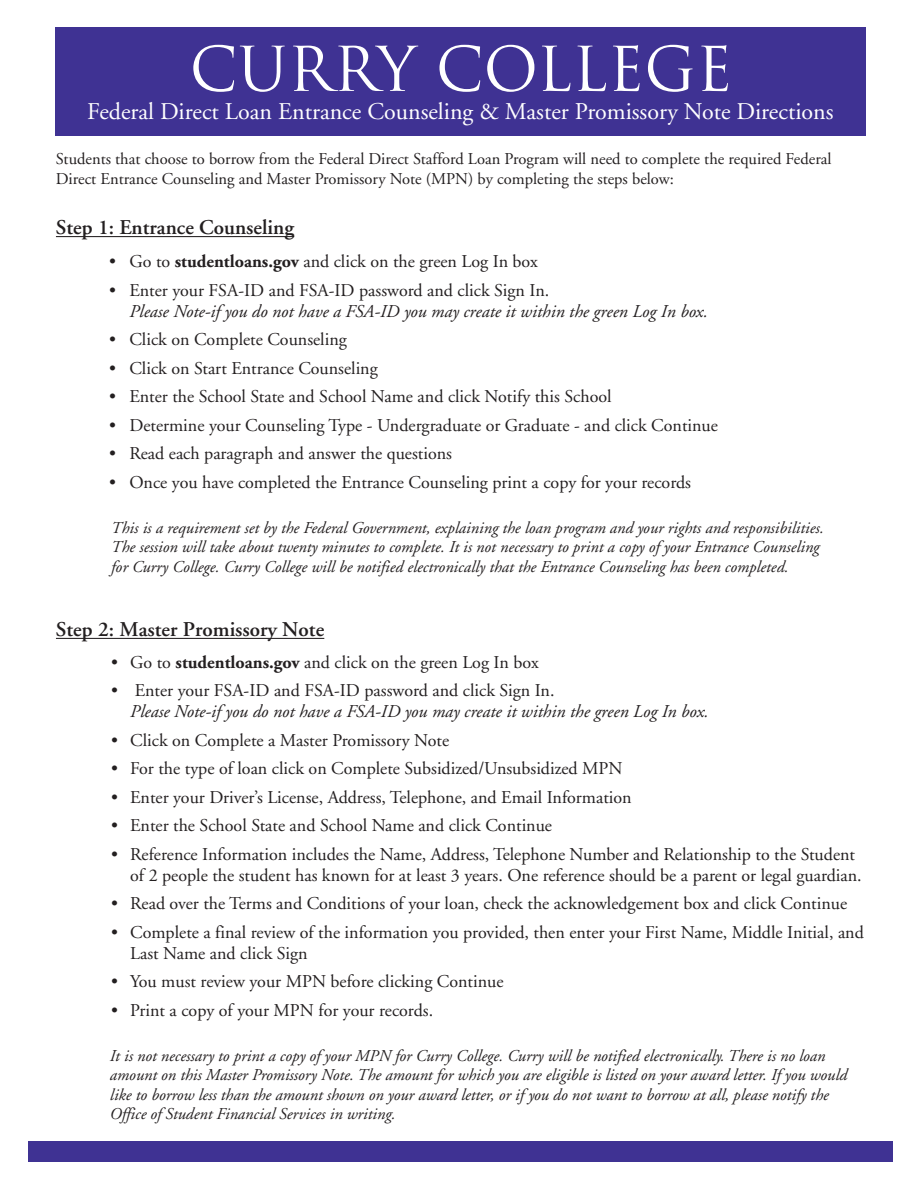
<style>
.page{position:relative;width:920px;height:1188px;background:#fff}
.page>*{position:absolute;margin:0;border:0;box-sizing:border-box;transform-origin:0 0}
.t1{font:60px "Trajan";color:#fff}
.t2{font:24px "Adobe Garamond";color:#fff}
.t3{font:600 21px "Adobe Garamond";color:#231f20}
.t4{font:18px/21px "Adobe Garamond";color:#231f20}
.t5{font:italic 18px "Adobe Garamond";color:#231f20}
.t6{font:italic 16.5px/19.5px "Adobe Garamond";color:#231f20}
.t7{font:16.5px/19.5px "Adobe Garamond";color:#231f20}
.s1{font-weight:700}
</style>
<div class="page">
<div style="left:56px;top:27px;width:810px;height:108px;background:#3f3293"></div>
<hr style="left:56px;top:236px;width:238px;height:1px;background:#231f20">
<hr style="left:56px;top:638px;width:268px;height:1px;background:#231f20">
<div style="left:29px;top:1141px;width:864px;height:20px;background:#3f3293"></div>
<h1 class="t1" style="left:189px;top:35px;width:544px">CURRY COLLEGE</h1>
<h2 class="t2" style="left:87px;top:102px;width:748px">Federal Direct Loan Entrance Counseling &amp; Master Promissory Note Directions</h2>
<p class="t7" style="left:56px;top:150px;width:777px">Students that choose to borrow from the Federal Direct Stafford Loan Program will need to complete the required Federal<br>Direct Entrance Counseling and Master Promissory Note (MPN) by completing the steps below:</p>
<p class="t3" style="left:56px;top:219px;width:240px">Step 1: Entrance Counseling</p>
<p class="t4" style="left:109px;top:253px;width:430px">• Go to <span class="s1">studentloans.gov</span> and click on the green Log In box</p>
<p class="t4" style="left:109px;top:281px;width:442px">• Enter your FSA-ID and FSA-ID password and click Sign In.</p>
<p class="t5" style="left:129px;top:304px;width:580px">Please Note-if you do not have a FSA-ID you may create it within the green Log In box.</p>
<p class="t4" style="left:109px;top:331px;width:239px">• Click on Complete Counseling</p>
<p class="t4" style="left:109px;top:359px;width:270px">• Click on Start Entrance Counseling</p>
<p class="t4" style="left:109px;top:388px;width:504px">• Enter the School State and School Name and click Notify this School</p>
<p class="t4" style="left:109px;top:416px;width:610px">• Determine your Counseling Type - Undergraduate or Graduate - and click Continue</p>
<p class="t4" style="left:109px;top:445px;width:344px">• Read each paragraph and answer the questions</p>
<p class="t4" style="left:109px;top:473px;width:583px">• Once you have completed the Entrance Counseling print a copy for your records</p>
<p class="t6" style="left:111px;top:519px;width:714px">This is a requirement set by the Federal Government, explaining the loan program and your rights and responsibilities.<br>The session will take about twenty minutes to complete. It is not necessary to print a copy of your Entrance Counseling for Curry College. Curry College will be notified electronically that the Entrance Counseling has been completed.</p>
<p class="t3" style="left:56px;top:621px;width:270px">Step 2: Master Promissory Note</p>
<p class="t4" style="left:111px;top:653px;width:429px">• Go to <span class="s1">studentloans.gov</span> and click on the green Log In box</p>
<p class="t4" style="left:111px;top:681px;width:445px">• Enter your FSA-ID and FSA-ID password and click Sign In.</p>
<p class="t5" style="left:130px;top:704px;width:580px">Please Note-if you do not have a FSA-ID you may create it within the green Log In box.</p>
<p class="t4" style="left:111px;top:731px;width:339px">• Click on Complete a Master Promissory Note</p>
<p class="t4" style="left:111px;top:759px;width:513px">• For the type of loan click on Complete Subsidized/Unsubsidized MPN</p>
<p class="t4" style="left:111px;top:788px;width:522px">• Enter your Driver’s License, Address, Telephone, and Email Information</p>
<p class="t4" style="left:111px;top:816px;width:442px">• Enter the School State and School Name and click Continue</p>
<p class="t4" style="left:130px;top:845px;width:733px;text-indent:-19px">• Reference Information includes the Name, Address, Telephone Number and Relationship to the Student of 2 people the student has known for at least 3 years. One reference should be a parent or legal guardian.</p>
<p class="t4" style="left:111px;top:894px;width:737px">• Read over the Terms and Conditions of your loan, check the acknowledgement box and click Continue</p>
<p class="t4" style="left:130px;top:923px;width:735px;text-indent:-19px">• Complete a final review of the information you provided, then enter your First Name, Middle Initial, and<br>Last Name and click Sign</p>
<p class="t4" style="left:111px;top:972px;width:394px">• You must review your MPN before clicking Continue</p>
<p class="t4" style="left:111px;top:1001px;width:323px">• Print a copy of your MPN for your records.</p>
<p class="t6" style="left:110px;top:1047px;width:739px">It is not necessary to print a copy of your MPN for Curry College. Curry will be notified electronically. There is no loan amount on this Master Promissory Note. The amount for which you are eligible is listed on your award letter. If you would like to borrow less than the amount shown on your award letter, or if you do not want to borrow at all, please notify the Office of Student Financial Services in writing.</p>
</div>
